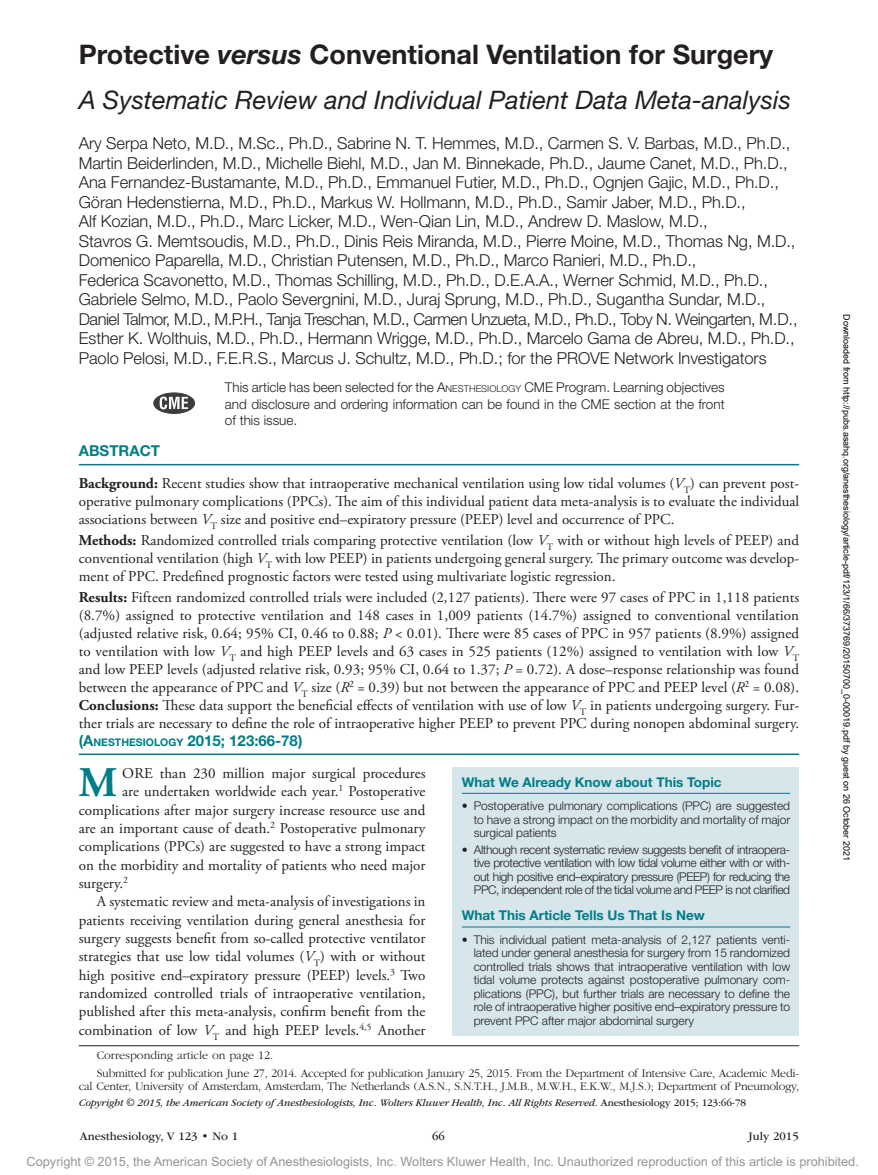
<style>
.page{position:relative;width:878px;height:1175px;background:#fff}
.page>*{position:absolute;margin:0;border:0;box-sizing:border-box;transform-origin:0 0}
.t1{font:700 42.15px "Adobe Garamond Pro";color:#007d88}
.t2{font:700 27px "Helvetica Neue LT Std";color:#231f20}
.t3{font:italic 25.5px "Helvetica Neue LT Std";color:#231f20}
.t4{font:300 16.5px/19.5px "Helvetica Neue LT Std";letter-spacing:-.005em;color:#231f20}
.t5{font:15px/18px "Adobe Garamond Pro";color:#231f20;text-align:justify}
.t6{font:700 15px "Helvetica Neue LT Std";color:#007d88}
.t7{font:300 13.5px/16.5px "Helvetica Neue";color:#231f20;text-align:justify}
.t8{font:700 13.5px "Helvetica Neue LT Std";color:#007d88}
.t9{font:12.75px "Arial MT Std";color:#939598}
.t10{font:300 12px/13.5px "Helvetica Neue LT Std";letter-spacing:-.005em;color:#231f20;text-align:justify}
.t11{font:300 12px/18px "ITC Garamond Std";letter-spacing:-.02em;color:#231f20}
.t12{font:12px "ITC Garamond Std";color:#231f20}
.t13{font:italic 10.5px "ITC Garamond Std";letter-spacing:-.01em;color:#231f20}
.t14{font:9px "Arial";color:#000}
.s1{font-style:italic}
.s2{font-size:9.45px}
.s3{font-weight:700}
.s4{font-size:10.5px}
.s5{font-style:normal}
</style>
<div class="page">
<hr style="left:79px;top:464px;width:720px;height:1px;background:#007d88">
<hr style="left:79px;top:753px;width:720px;height:2px;background:#007d88">
<hr style="left:79px;top:1045px;width:720px;height:1px;background:#231f20">
<div style="left:154px;top:393px;width:40px;height:20px;background:#3c3c3d;border-radius:50%"></div>
<div style="left:153px;top:392px;width:42px;height:22px;border:1px solid #3c3c3d;border-radius:50%"></div>
<svg style="left:160px;top:396px;width:28px;height:13px"></svg>
<div style="left:452px;top:767px;width:347px;height:268px;background:#d6e6ea"></div>
<hr style="left:462px;top:793px;width:328px;height:1px;background:#007d88">
<hr style="left:462px;top:926px;width:328px;height:1px;background:#007d88">
<h2 class="t2" style="left:79px;top:37px;width:696px">Protective <span class="s1">versus</span> Conventional Ventilation for Surgery</h2>
<h3 class="t3" style="left:79px;top:84px;width:713px">A Systematic Review and Individual Patient Data Meta-analysis</h3>
<p class="t4" style="left:79px;top:133px;width:720px">Ary Serpa Neto, M.D., M.Sc., Ph.D., Sabrine N. T. Hemmes, M.D., Carmen S. V. Barbas, M.D., Ph.D., Martin Beiderlinden, M.D., Michelle Biehl, M.D., Jan M. Binnekade, Ph.D., Jaume Canet, M.D., Ph.D., Ana Fernandez-Bustamante, M.D., Ph.D., Emmanuel Futier, M.D., Ph.D., Ognjen Gajic, M.D., Ph.D., Göran Hedenstierna, M.D., Ph.D., Markus W. Hollmann, M.D., Ph.D., Samir Jaber, M.D., Ph.D.,<br>Alf Kozian, M.D., Ph.D., Marc Licker, M.D., Wen-Qian Lin, M.D., Andrew D. Maslow, M.D.,<br>Stavros G. Memtsoudis, M.D., Ph.D., Dinis Reis Miranda, M.D., Pierre Moine, M.D., Thomas Ng, M.D., Domenico Paparella, M.D., Christian Putensen, M.D., Ph.D., Marco Ranieri, M.D., Ph.D.,<br>Federica Scavonetto, M.D., Thomas Schilling, M.D., Ph.D., D.E.A.A., Werner Schmid, M.D., Ph.D., Gabriele Selmo, M.D., Paolo Severgnini, M.D., Juraj Sprung, M.D., Ph.D., Sugantha Sundar, M.D., Daniel Talmor, M.D., M.P.H., Tanja Treschan, M.D., Carmen Unzueta, M.D., Ph.D., Toby N. Weingarten, M.D., Esther K. Wolthuis, M.D., Ph.D., Hermann Wrigge, M.D., Ph.D., Marcelo Gama de Abreu, M.D., Ph.D., Paolo Pelosi, M.D., F.E.R.S., Marcus J. Schultz, M.D., Ph.D.; for the PROVE Network Investigators</p>
<p class="t7" style="left:225px;top:379px;width:501px">This article has been selected for the A<span class="s2">NESTHESIOLOGY</span> CME Program. Learning objectives and disclosure and ordering information can be found in the CME section at the front of this issue.</p>
<p class="t6" style="left:79px;top:442px;width:83px">ABSTRACT</p>
<p class="t5" style="left:79px;top:474px;width:722px"><span class="s3">Background:</span> Recent studies show that intraoperative mechanical ventilation using low tidal volumes (<span class="s1">V</span><sub>T</sub>) can prevent post&shy;operative pulmonary complications (PPCs). The aim of this individual patient data meta-analysis is to evaluate the individual associations between <span class="s1">V</span><sub>T</sub> size and positive end–expiratory pressure (PEEP) level and occurrence of PPC.</p>
<p class="t5" style="left:79px;top:531px;width:722px"><span class="s3">Methods:</span> Randomized controlled trials comparing protective ventilation (low <span class="s1">V</span><sub>T</sub> with or without high levels of PEEP) and conventional ventilation (high <span class="s1">V</span><sub>T</sub> with low PEEP) in patients undergoing general surgery. The primary outcome was develop&shy;ment of PPC. Predefined prognostic factors were tested using multivariate logistic regression.</p>
<p class="t5" style="left:79px;top:588px;width:722px"><span class="s3">Results:</span> Fifteen randomized controlled trials were included (2,127 patients). There were 97 cases of PPC in 1,118 patients (8.7%) assigned to protective ventilation and 148 cases in 1,009 patients (14.7%) assigned to conventional ventilation (adjusted relative risk, 0.64; 95% CI, 0.46 to 0.88; <span class="s1">P</span> &lt; 0.01). There were 85 cases of PPC in 957 patients (8.9%) assigned to ventilation with low <span class="s1">V</span><sub>T</sub> and high PEEP levels and 63 cases in 525 patients (12%) assigned to ventilation with low <span class="s1">V</span><sub>T </sub>and low PEEP levels (adjusted relative risk, 0.93; 95% CI, 0.64 to 1.37; <span class="s1">P</span> = 0.72). A dose–response relationship was found between the appearance of PPC and <span class="s1">V</span><sub>T</sub> size (<span class="s1">R</span><sup>2</sup> = 0.39) but not between the appearance of PPC and PEEP level (<span class="s1">R</span><sup>2</sup> = 0.08).<br><span class="s3">Conclusions:</span> These data support the beneficial effects of ventilation with use of low <span class="s1">V</span><sub>T</sub> in patients undergoing surgery. Fur&shy;ther trials are necessary to define the role of intraoperative higher PEEP to prevent PPC during nonopen abdominal surgery.</p>
<p class="t6" style="left:79px;top:731px;width:225px">(A<span class="s4">NESTHESIOLOGY</span> 2015; 123:66-78)</p>
<h1 class="t1" style="left:79px;top:758px;width:40px">M</h1>
<p class="t5" style="left:122px;top:765px;width:305px">ORE than 230 million major surgical procedures</p>
<p class="t5" style="left:122px;top:783px;width:305px">are undertaken worldwide each year.<sup>1</sup> Postoperative</p>
<p class="t5" style="left:79px;top:801px;width:348px">complications after major surgery increase resource use and</p>
<p class="t5" style="left:79px;top:820px;width:348px">are an important cause of death.<sup>2</sup> Postoperative pulmonary</p>
<p class="t5" style="left:79px;top:838px;width:348px">complications (PPCs) are suggested to have a strong impact</p>
<p class="t5" style="left:79px;top:856px;width:348px">on the morbidity and mortality of patients who need major</p>
<p class="t5" style="left:79px;top:874px;width:51px">surgery.<sup>2</sup></p>
<p class="t5" style="left:97px;top:893px;width:330px">A systematic review and meta-analysis of investigations in</p>
<p class="t5" style="left:79px;top:911px;width:348px">patients receiving ventilation during general anesthesia for</p>
<p class="t5" style="left:79px;top:929px;width:348px">surgery suggests benefit from so-called protective ventilator</p>
<p class="t5" style="left:79px;top:948px;width:348px">strategies that use low tidal volumes (<span class="s1">V</span><sub>T</sub>) with or without</p>
<p class="t5" style="left:79px;top:966px;width:348px">high positive end–expiratory pressure (PEEP) levels.<sup>3</sup> Two</p>
<p class="t5" style="left:79px;top:984px;width:348px">randomized controlled trials of intraoperative ventilation,</p>
<p class="t5" style="left:79px;top:1003px;width:348px">published after this meta-analysis, confirm benefit from the</p>
<p class="t5" style="left:79px;top:1021px;width:348px">combination of low <span class="s1">V</span><sub>T</sub> and high PEEP levels.<sup>4,5</sup> Another</p>
<p class="t8" style="left:462px;top:773px;width:261px">What We Already Know about This Topic</p>
<p class="t10" style="left:474px;top:799px;width:318px;text-indent:-12px">• Postoperative pulmonary complications (PPC) are suggested to have a strong impact on the morbidity and mortality of major surgical patients</p>
<p class="t10" style="left:474px;top:842px;width:318px;text-indent:-12px">• Although recent systematic review suggests benefit of intraopera&shy;tive protective ventilation with low tidal volume either with or with&shy;out high positive end–expiratory pressure (PEEP) for reducing the PPC, independent role of the tidal volume and PEEP is not clarified</p>
<p class="t8" style="left:462px;top:907px;width:244px">What This Article Tells Us That Is New</p>
<p class="t10" style="left:474px;top:932px;width:318px;text-indent:-12px">• This individual patient meta-analysis of 2,127 patients venti&shy;lated under general anesthesia for surgery from 15 randomized controlled trials shows that intraoperative ventilation with low tidal volume protects against postoperative pulmonary com&shy;plications (PPC), but further trials are necessary to define the role of intraoperative higher positive end–expiratory pressure to prevent PPC after major abdominal surgery</p>
<p class="t11" style="left:97px;top:1046px;width:704px">Corresponding article on page 12.<br>Submitted for publication June 27, 2014. Accepted for publication January 25, 2015. From the Department of Intensive Care, Academic Medi-</p>
<p class="t11" style="left:79px;top:1077px;width:722px">cal Center, University of Amsterdam, Amsterdam, The Netherlands (A.S.N., S.N.T.H., J.M.B., M.W.H., E.K.W., M.J.S.); Department of Pneumology,</p>
<p class="t13" style="left:79px;top:1096px;width:668px">Copyright © 2015, the American Society of Anesthesiologists, Inc. Wolters Kluwer Health, Inc. All Rights Reserved. <span class="s5">Anesthesiology 2015; 123:66-78</span></p>
<p class="t12" style="left:80px;top:1130px;width:160px">Anesthesiology, V 123 • No 1</p>
<p class="t12" style="left:432px;top:1130px;width:14px">66</p>
<p class="t12" style="left:748px;top:1130px;width:52px">July 2015</p>
<p class="t14" style="left:850px;top:314px;width:548px;rotate:90deg">Downloaded from http://pubs.asahq.org/anesthesiology/article-pdf/123/1/66/373769/20150700_0-00019.pdf by guest on 26 October 2021</p>
<p class="t9" style="left:27px;top:1154px;width:833px">Copyright © 2015, the American Society of Anesthesiologists, Inc. Wolters Kluwer Health, Inc. Unauthorized reproduction of this article is prohibited.</p>
</div>
